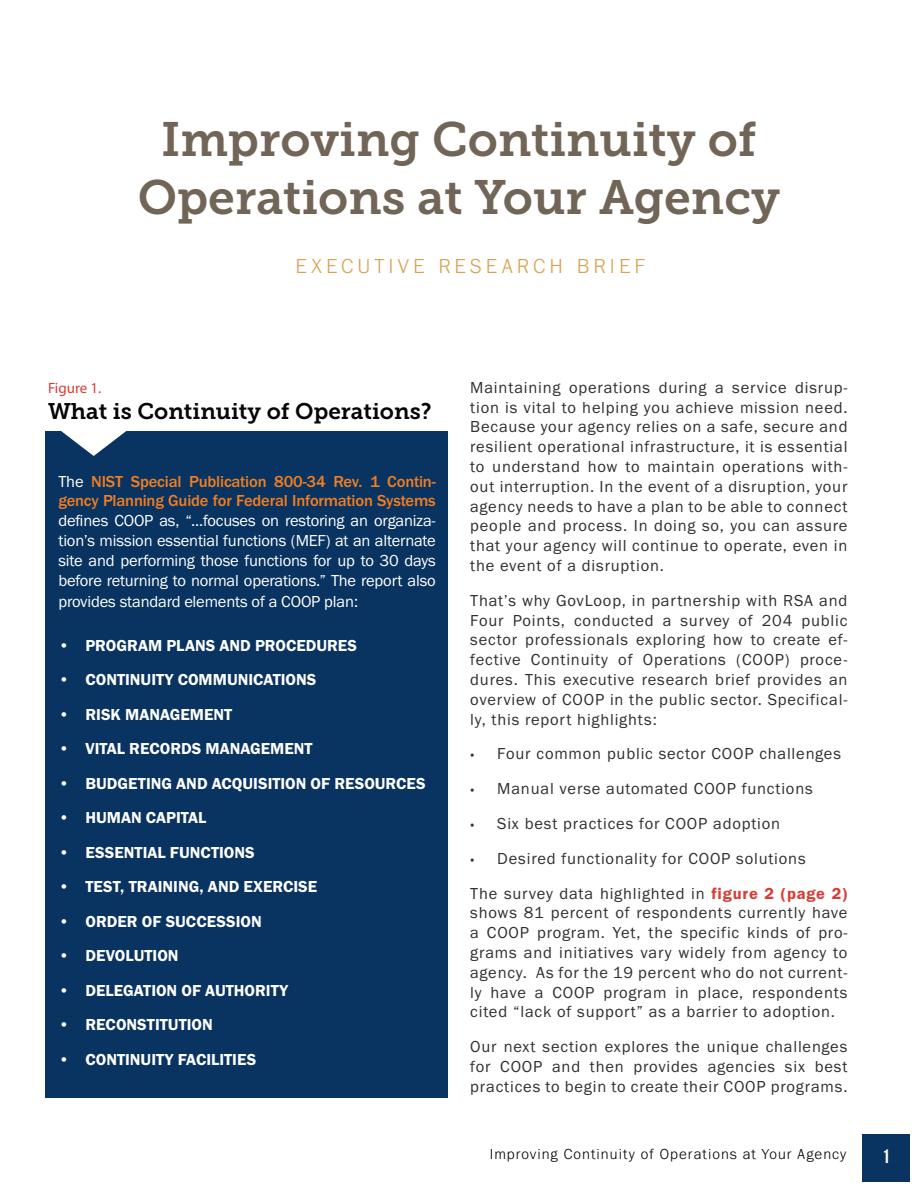
<style>
.page{position:relative;width:918px;height:1188px;background:#fff}
.page>*{position:absolute;margin:0;border:0;box-sizing:border-box;transform-origin:0 0}
.t1{font:48px/57.6px "Museo Slab 700";color:#716557;text-align:center}
.t2{font:22.5px "Museo Slab 700";color:#040503}
.t3{font:300 21px "Franklin Gothic URW";letter-spacing:.195em;color:#d7a253}
.t4{font:19.5px "Bebas Neue";color:#fff}
.Body_Copy{font:16.5px/19.8px "Franklin Gothic URW Boo";letter-spacing:.05em;color:#312f30;text-align:justify}
.t5{font:16.5px/19.8px "Franklin Gothic URW Boo";letter-spacing:-.01em;color:#fff;text-align:justify}
.t6{font:16.5px "Franklin Gothic URW Dem";color:#fff}
.t7{font:300 15px "Franklin Gothic URW";letter-spacing:.07em;color:#000}
.t8{font:15px "Myriad Pro";color:#d83c34}
.s1{font-family:"Franklin Gothic URW";font-weight:500;color:#f27e20}
.s2{font-family:"Kepler Std Disp";font-size:18px}
.s3{font-family:"Franklin Gothic URW Dem";color:#d83c34}
</style>
<div class="page">
<div style="left:862px;top:1135px;width:48px;height:47px;background:#093360"></div>
<div style="left:45px;top:431px;width:403px;height:667px;background:#093360"></div>
<svg style="left:61px;top:431px;width:65px;height:25px"></svg>
<p class="t1" style="left:138px;top:111px;width:644px">Improving Continuity of<br>Operations at Your Agency</p>
<p class="t3" style="left:295px;top:253px;width:351px">EXECUTIVE RESEARCH BRIEF</p>
<p class="t8" style="left:48px;top:378px;width:55px">Figure 1.</p>
<p class="t2" style="left:48px;top:399px;width:385px">What is Continuity of Operations?</p>
<p class="t5" style="left:58px;top:471px;width:379px">The <span class="s1">NIST Special Publication 800-34 Rev. 1 Contin&shy;gency Planning Guide for Federal Information Systems </span>defines COOP as, “...focuses on restoring an organiza&shy;tion’s mission essential functions (MEF) at an alternate site and performing those functions for up to 30 days before returning to normal operations.” The report also</p>
<p class="t5" style="left:58px;top:591px;width:301px">provides standard elements of a COOP plan:</p>
<p class="t6" style="left:58px;top:635px;width:300px">• PROGRAM PLANS AND PROCEDURES</p>
<p class="t6" style="left:58px;top:669px;width:259px">• CONTINUITY COMMUNICATIONS</p>
<p class="t6" style="left:58px;top:704px;width:175px">• RISK MANAGEMENT</p>
<p class="t6" style="left:58px;top:738px;width:256px">• VITAL RECORDS MANAGEMENT</p>
<p class="t6" style="left:58px;top:773px;width:369px">• BUDGETING AND ACQUISITION OF RESOURCES</p>
<p class="t6" style="left:58px;top:807px;width:149px">• HUMAN CAPITAL</p>
<p class="t6" style="left:58px;top:842px;width:198px">• ESSENTIAL FUNCTIONS</p>
<p class="t6" style="left:58px;top:876px;width:260px">• TEST, TRAINING, AND EXERCISE</p>
<p class="t6" style="left:58px;top:911px;width:205px">• ORDER OF SUCCESSION</p>
<p class="t6" style="left:58px;top:945px;width:122px">• DEVOLUTION</p>
<p class="t6" style="left:58px;top:980px;width:231px">• DELEGATION OF AUTHORITY</p>
<p class="t6" style="left:58px;top:1014px;width:156px">• RECONSTITUTION</p>
<p class="t6" style="left:58px;top:1049px;width:199px">• CONTINUITY FACILITIES</p>
<p class="Body_Copy" style="left:470px;top:377px;width:379px">Maintaining operations during a service disrup&shy;tion is vital to helping you achieve mission need.<br>Because your agency relies on a safe, secure and resilient operational infrastructure, it is essential to understand how to maintain operations with&shy;out interruption. In the event of a disruption, your agency needs to have a plan to be able to connect people and process. In doing so, you can assure that your agency will continue to operate, even in the event of a disruption.</p>
<p class="Body_Copy" style="left:470px;top:590px;width:379px">That’s why GovLoop, in partnership with RSA and Four Points, conducted a survey of 204 public sector professionals exploring how to create ef&shy;fective Continuity of Operations (COOP) proce&shy;dures. This executive research brief provides an overview of COOP in the public sector. Specifical&shy;ly, this report highlights:</p>
<p class="Body_Copy" style="left:470px;top:744px;width:372px"><span class="s2">•</span> Four common public sector COOP challenges</p>
<p class="Body_Copy" style="left:470px;top:779px;width:344px"><span class="s2">•</span> Manual verse automated COOP functions</p>
<p class="Body_Copy" style="left:470px;top:813px;width:311px"><span class="s2">•</span> Six best practices for COOP adoption</p>
<p class="Body_Copy" style="left:470px;top:848px;width:337px"><span class="s2">•</span> Desired functionality for COOP solutions</p>
<p class="Body_Copy" style="left:470px;top:883px;width:379px">The survey data highlighted in <span class="s3">figure 2 (page 2) </span>shows 81 percent of respondents currently have a COOP program. Yet, the specific kinds of pro&shy;grams and initiatives vary widely from agency to agency. As for the 19 percent who do not current&shy;ly have a COOP program in place, respondents cited “lack of support” as a barrier to adoption.</p>
<p class="Body_Copy" style="left:470px;top:1037px;width:379px">Our next section explores the unique challenges for COOP and then provides agencies six best practices to begin to create their COOP programs.</p>
<p class="t7" style="left:490px;top:1145px;width:358px">Improving Continuity of Operations at Your Agency</p>
<p class="t4" style="left:882px;top:1145px;width:9px">1</p>
</div>
